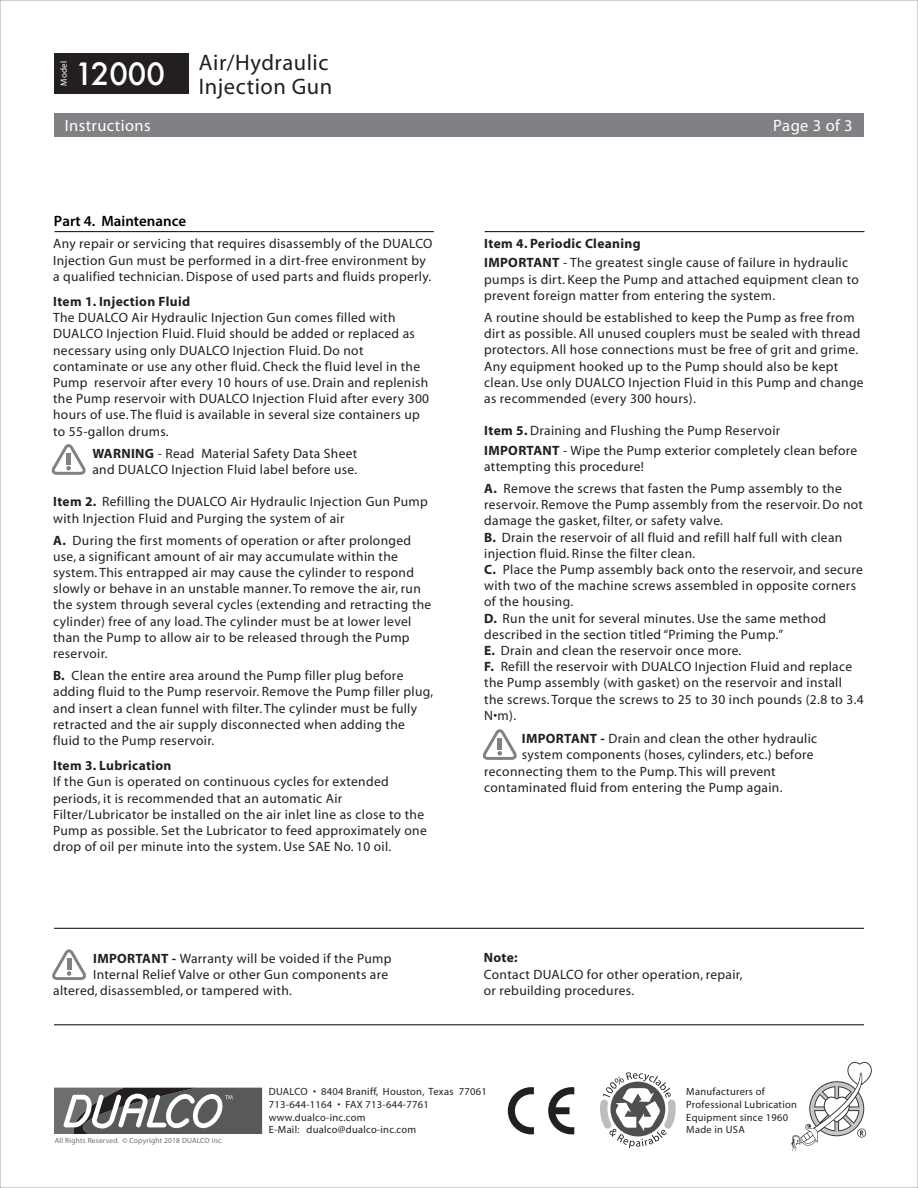
<style>
.page{position:relative;width:918px;height:1188px;background:#fff}
.page>*{position:absolute;margin:0;border:0;box-sizing:border-box;transform-origin:0 0}
.t1{font:500 30px "Futura";color:#fff}
.t2{font:22.5px/24px "Myriad";letter-spacing:.025em;color:#231f20}
.t3{font:16.5px "Myriad";letter-spacing:.025em;color:#fff}
.t4{font:600 15px "Myriad Pro";color:#000}
.t5{font:13.5px/16.2px "Myriad";letter-spacing:.025em;color:#202020}
.t6{font:10.5px/12.8px "Myriad";letter-spacing:.025em;color:#231f20}
.t7{font:9px "Myriad";letter-spacing:.025em;color:#fff}
.t8{font:7.5px "Myriad";letter-spacing:.025em;color:#6d6e70}
.s1{font-weight:700}
</style>
<div class="page">
<div style="left:54px;top:113px;width:810px;height:24px;background:#808184"></div>
<div style="left:54px;top:53px;width:135px;height:41px;background:#231f20"></div>
<hr style="left:54px;top:1024px;width:810px;height:1px;background:#000">
<hr style="left:54px;top:928px;width:810px;height:1px;background:#000">
<hr style="left:54px;top:231px;width:380px;height:1px;background:#000">
<hr style="left:485px;top:231px;width:380px;height:1px;background:#000">
<svg style="left:51px;top:444px;width:35px;height:31px"></svg>
<svg style="left:483px;top:729px;width:34px;height:31px"></svg>
<svg style="left:52px;top:949px;width:34px;height:31px"></svg>
<svg style="left:791px;top:1062px;width:81px;height:89px"></svg>
<svg style="left:600px;top:1072px;width:76px;height:76px"></svg>
<svg style="left:54px;top:1088px;width:208px;height:46px"></svg>
<svg style="left:548px;top:1087px;width:26px;height:47px"></svg>
<svg style="left:508px;top:1087px;width:26px;height:47px"></svg>
<p class="t7" style="left:59px;top:86px;width:26px;rotate:-90deg">Model</p>
<p class="t1" style="left:75px;top:53px;width:92px">12000</p>
<p class="t2" style="left:199px;top:51px;width:135px">Air/Hydraulic<br>Injection Gun</p>
<p class="t3" style="left:65px;top:117px;width:87px">Instructions</p>
<p class="t4" style="left:54px;top:212px;width:134px">Part 4. Maintenance</p>
<p class="t5" style="left:53px;top:236px;width:381px">Any repair or servicing that requires disassembly of the DUALCO<br>Injection Gun must be performed in a dirt-free environment by a qualified technician. Dispose of used parts and fluids properly.</p>
<p class="t5" style="left:53px;top:294px;width:378px"><span class="s1">Item 1. Injection Fluid<br></span>The DUALCO Air Hydraulic Injection Gun comes filled with DUALCO Injection Fluid. Fluid should be added or replaced as necessary using only DUALCO Injection Fluid. Do not contaminate or use any other fluid. Check the fluid level in the Pump reservoir after every 10 hours of use. Drain and replenish the Pump reservoir with DUALCO Injection Fluid after every 300 hours of use. The fluid is available in several size containers up to 55-gallon drums.</p>
<p class="t5" style="left:92px;top:446px;width:267px"><span class="s1">WARNING</span> - Read Material Safety Data Sheet and DUALCO Injection Fluid label before use.</p>
<p class="t5" style="left:53px;top:494px;width:376px"><span class="s1">Item 2.</span> Refilling the DUALCO Air Hydraulic Injection Gun Pump with Injection Fluid and Purging the system of air</p>
<p class="t5" style="left:53px;top:533px;width:380px"><span class="s1">A.</span> During the first moments of operation or after prolonged use, a significant amount of air may accumulate within the system. This entrapped air may cause the cylinder to respond slowly or behave in an unstable manner. To remove the air, run the system through several cycles (extending and retracting the cylinder) free of any load. The cylinder must be at lower level than the Pump to allow air to be released through the Pump reservoir.</p>
<p class="t5" style="left:53px;top:668px;width:382px"><span class="s1">B.</span> Clean the entire area around the Pump filler plug before adding fluid to the Pump reservoir. Remove the Pump filler plug, and insert a clean funnel with filter. The cylinder must be fully retracted and the air supply disconnected when adding the fluid to the Pump reservoir.</p>
<p class="t5" style="left:53px;top:758px;width:375px"><span class="s1">Item 3. Lubrication<br></span>If the Gun is operated on continuous cycles for extended periods, it is recommended that an automatic Air Filter/Lubricator be installed on the air inlet line as close to the Pump as possible. Set the Lubricator to feed approximately one drop of oil per minute into the system. Use SAE No. 10 oil.</p>
<p class="t5" style="left:93px;top:951px;width:300px"><span class="s1">IMPORTANT -</span> Warranty will be voided if the Pump</p>
<p class="t5" style="left:93px;top:967px;width:297px">Internal Relief Valve or other Gun components are</p>
<p class="t5" style="left:53px;top:983px;width:240px">altered, disassembled, or tampered with.</p>
<p class="t3" style="left:773px;top:117px;width:81px">Page 3 of 3</p>
<p class="t5" style="left:484px;top:235px;width:365px;line-height:19.2px"><span class="s1">Item 4. Periodic Cleaning<br>IMPORTANT</span> - The greatest single cause of failure in hydraulic</p>
<p class="t5" style="left:484px;top:272px;width:376px">pumps is dirt. Keep the Pump and attached equipment clean to prevent foreign matter from entering the system.</p>
<p class="t5" style="left:484px;top:310px;width:381px">A routine should be established to keep the Pump as free from dirt as possible. All unused couplers must be sealed with thread protectors. All hose connections must be free of grit and grime.<br>Any equipment hooked up to the Pump should also be kept clean. Use only DUALCO Injection Fluid in this Pump and change as recommended (every 300 hours).</p>
<p class="t5" style="left:484px;top:422px;width:375px;line-height:19.2px"><span class="s1">Item 5.</span> Draining and Flushing the Pump Reservoir<br><span class="s1">IMPORTANT</span> - Wipe the Pump exterior completely clean before</p>
<p class="t5" style="left:484px;top:456px;width:359px;line-height:22.2px">attempting this procedure!<br><span class="s1">A.</span> Remove the screws that fasten the Pump assembly to the</p>
<p class="t5" style="left:484px;top:497px;width:381px">reservoir. Remove the Pump assembly from the reservoir. Do not damage the gasket, filter, or safety valve.<br><span class="s1">B.</span> Drain the reservoir of all fluid and refill half full with clean injection fluid. Rinse the filter clean.<br><span class="s1">C.</span> Place the Pump assembly back onto the reservoir, and secure with two of the machine screws assembled in opposite corners of the housing.<br><span class="s1">D.</span> Run the unit for several minutes. Use the same method described in the section titled “Priming the Pump.”<br><span class="s1">E.</span> Drain and clean the reservoir once more.<br><span class="s1">F.</span> Refill the reservoir with DUALCO Injection Fluid and replace the Pump assembly (with gasket) on the reservoir and install the screws. Torque the screws to 25 to 30 inch pounds (2.8 to 3.4<br>N•m).</p>
<p class="t5" style="left:522px;top:731px;width:297px"><span class="s1">IMPORTANT -</span> Drain and clean the other hydraulic</p>
<p class="t5" style="left:522px;top:747px;width:293px">system components (hoses, cylinders, etc.) before</p>
<p class="t5" style="left:484px;top:764px;width:293px">reconnecting them to the Pump. This will prevent</p>
<p class="t5" style="left:484px;top:780px;width:300px">contaminated fluid from entering the Pump again.</p>
<p class="t5" style="left:484px;top:950px;width:260px"><span class="s1">Note:<br></span>Contact DUALCO for other operation, repair, or rebuilding procedures.</p>
<p class="t8" style="left:55px;top:1137px;width:170px">All Rights Reserved. © Copyright 2018 DUALCO Inc.</p>
<p class="t6" style="left:269px;top:1086px;width:219px">DUALCO • 8404 Braniff, Houston, Texas 77061<br>713-644-1164 • FAX 713-644-7761 www.dualco-inc.com<br>E-Mail: dualco@dualco-inc.com</p>
<p class="t6" style="left:686px;top:1086px;width:112px">Manufacturers of<br>Professional Lubrication<br>Equipment since 1960<br>Made in USA</p>
</div>
